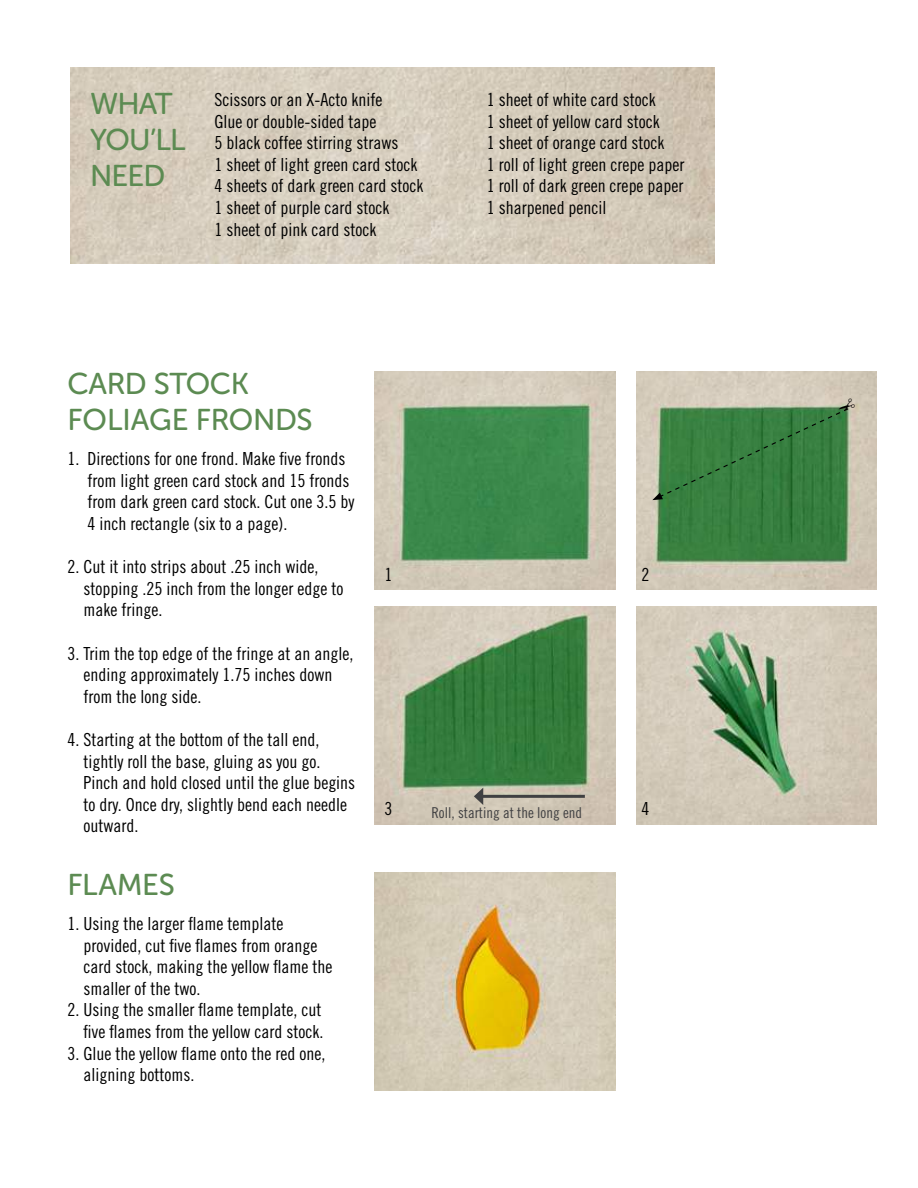
<style>
.page{position:relative;width:918px;height:1188px;background:#fff}
.page>*{position:absolute;margin:0;border:0;box-sizing:border-box;transform-origin:0 0}
.t1{font:30px/36px "Museo Sans Rounded 500";letter-spacing:-.01em;color:#5c8b52}
.t2{font:18px/21.6px "Trade Gothic Cond Eighteen";color:#000}
.t3{font:15px "Trade Gothic Cond Eighteen";color:#404042}
</style>
<div class="page">
<img style="left:70px;top:67px;width:645px;height:196px">
<img style="left:375px;top:371px;width:240px;height:218px">
<img style="left:375px;top:606px;width:240px;height:219px">
<img style="left:375px;top:872px;width:240px;height:218px">
<img style="left:636px;top:606px;width:241px;height:219px">
<img style="left:636px;top:371px;width:241px;height:218px">
<hr style="left:481px;top:795px;width:104px;height:3px;background:#404042">
<svg style="left:474px;top:788px;width:9px;height:17px"></svg>
<svg style="left:652px;top:398px;width:203px;height:102px;background:#508a53"></svg>
<h1 class="t1" style="left:90px;top:86px;width:97px">WHAT<br>YOU’LL<br>NEED</h1>
<p class="t2" style="left:215px;top:90px;width:210px">Scissors or an X-Acto knife<br>Glue or double-sided tape<br>5 black coffee stirring straws<br>1 sheet of light green card stock<br>4 sheets of dark green card stock<br>1 sheet of purple card stock<br>1 sheet of pink card stock</p>
<p class="t2" style="left:487px;top:90px;width:199px">1 sheet of white card stock<br>1 sheet of yellow card stock<br>1 sheet of orange card stock<br>1 roll of light green crepe paper<br>1 roll of dark green crepe paper<br>1 sharpened pencil</p>
<h1 class="t1" style="left:68px;top:366px;width:247px">CARD STOCK<br>FOLIAGE FRONDS</h1>
<p class="t2" style="left:87px;top:449px;width:268px;text-indent:-20px">1. Directions for one frond. Make five fronds from light green card stock and 15 fronds from dark green card stock. Cut one 3.5 by 4 inch rectangle (six to a page).</p>
<p class="t2" style="left:83px;top:557px;width:261px;text-indent:-16px">2. Cut it into strips about .25 inch wide, stopping .25 inch from the longer edge to make fringe.</p>
<p class="t2" style="left:83px;top:644px;width:271px;text-indent:-16px">3. Trim the top edge of the fringe at an angle, ending approximately 1.75 inches down from the long side.</p>
<p class="t2" style="left:83px;top:730px;width:273px;text-indent:-16px">4. Starting at the bottom of the tall end, tightly roll the base, gluing as you go.<br>Pinch and hold closed until the glue begins to dry. Once dry, slightly bend each needle outward.</p>
<h1 class="t1" style="left:68px;top:866px;width:109px">FLAMES</h1>
<p class="t2" style="left:83px;top:914px;width:250px;text-indent:-16px">1. Using the larger flame template provided, cut five flames from orange card stock, making the yellow flame the smaller of the two.</p>
<p class="t2" style="left:67px;top:1000px;width:257px;text-align:right">2. Using the smaller flame template, cut five flames from the yellow card stock.</p>
<p class="t2" style="left:83px;top:1044px;width:243px;text-indent:-16px">3. Glue the yellow flame onto the red one, aligning bottoms.</p>
<p class="t2" style="left:384px;top:565px;width:9px">1</p>
<p class="t2" style="left:384px;top:800px;width:9px">3</p>
<p class="t3" style="left:431px;top:807px;width:152px">Roll, starting at the long end</p>
<p class="t2" style="left:642px;top:565px;width:9px">2</p>
<p class="t2" style="left:642px;top:800px;width:9px">4</p>
</div>
